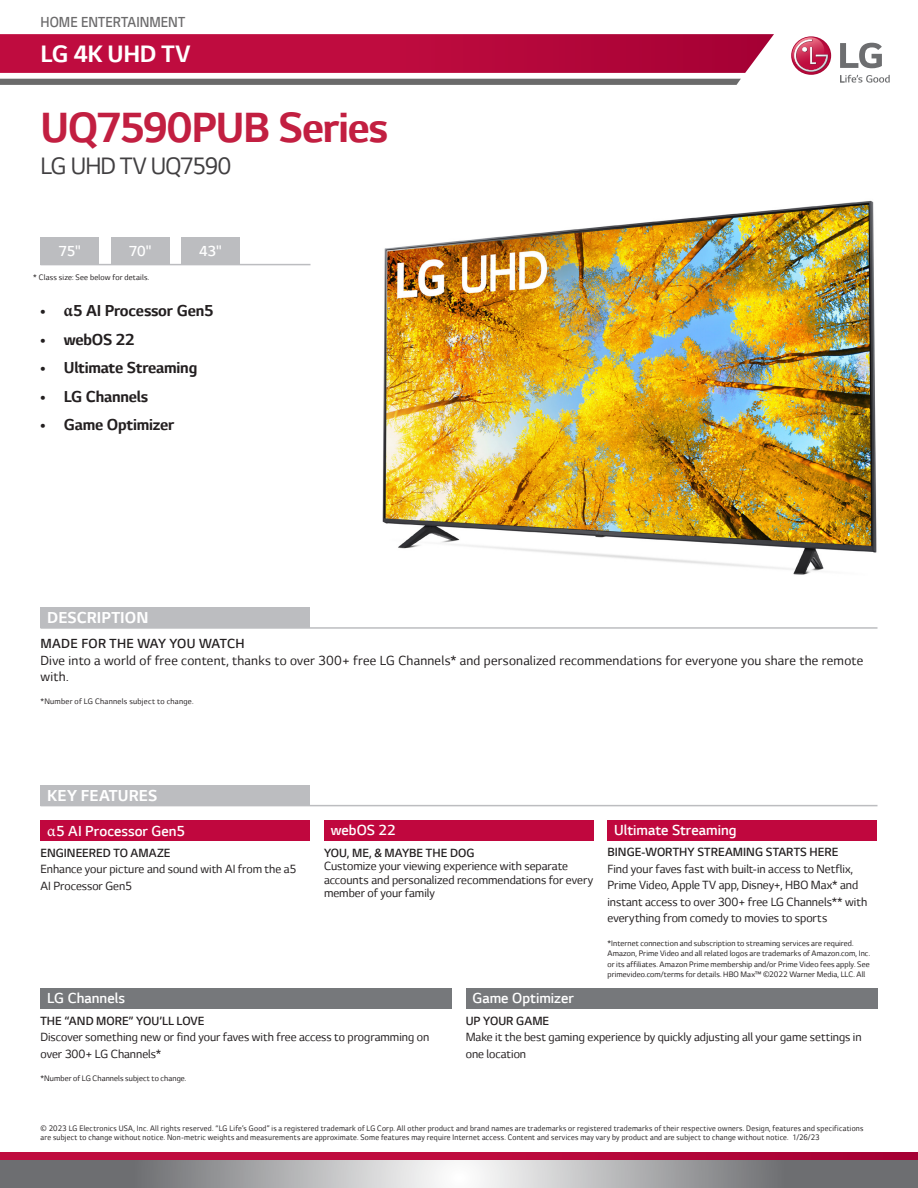
<style>
.page{position:relative;width:918px;height:1188px;background:#fff}
.page>*{position:absolute;margin:0;border:0;box-sizing:border-box;transform-origin:0 0}
.t1{font:700 48px "LG Smart";letter-spacing:-.025em;color:#c21f41}
.t2{font:27px "LG Smart";letter-spacing:-.035em;color:#413f41}
.t3{font:700 27px "LG Smart";letter-spacing:-.015em;color:#fff}
.t4{font:700 18px "LG Smart";letter-spacing:-.01em;color:#231f20}
.HED{font:700 18px "LG Smart";letter-spacing:.005em;color:#fff}
.HED-2{font:300 16.5px "LG Smart";color:#fff}
.t5{font:300 16.5px "LG Smart";color:#6c6b6c;scale:.91 1}
.Body{font:15px/16.5px "LG Smart";letter-spacing:.015em;color:#231f20}
.Body-2{font:300 15px "LG Smart";letter-spacing:.01em;color:#231f20}
.Body-3{font:13.5px/16.5px "LG Smart";color:#231f20}
.Body-4{font:300 13.5px "LG Smart";color:#231f20}
.Legal_text{font:9px/9px "LG Smart";letter-spacing:.03em;color:#231f20;scale:.95 1}
.Body-5{font:9px/10.5px "LG Smart";letter-spacing:.01em;color:#231f20}
.Body-6{font:9px "LG Smart";letter-spacing:.03em;color:#231f20}
.Legal_text-2{font:9px "LG Smart";letter-spacing:.03em;color:#231f20}
.s1{font-family:"Minion Pro"}
.s2{font-family:"Minion Pro";font-weight:400}
</style>
<div class="page">
<svg style="left:0;top:34px;width:774px;height:39px;background:#ba0f41"></svg>
<svg style="left:0;top:79px;width:741px;height:6px;background:#6d6d6d"></svg>
<svg style="left:840px;top:75px;width:50px;height:8px"></svg>
<svg style="left:840px;top:43px;width:42px;height:25px"></svg>
<svg style="left:791px;top:36px;width:40px;height:39px"></svg>
<svg style="left:0;top:1153px;width:918px;height:8px;background:#b51b49"></svg>
<svg style="left:0;top:1161px;width:918px;height:27px;background:#a0a1a3"></svg>
<div style="left:40px;top:608px;width:270px;height:20px;background:#bcbdc0"></div>
<div style="left:40px;top:238px;width:59px;height:27px;background:#bcbdc0"></div>
<div style="left:111px;top:238px;width:59px;height:27px;background:#bcbdc0"></div>
<div style="left:181px;top:238px;width:59px;height:27px;background:#bcbdc0"></div>
<hr style="left:40px;top:627px;width:838px;height:2px;background:#bcbdc0">
<hr style="left:40px;top:264px;width:270px;height:1px;background:#bcbdc0">
<div style="left:40px;top:785px;width:270px;height:20px;background:#bcbdc0"></div>
<hr style="left:40px;top:805px;width:838px;height:1px;background:#bcbdc0">
<div style="left:40px;top:820px;width:270px;height:20px;background:#c0073e"></div>
<img style="left:382px;top:200px;width:495px;height:375px">
<div style="left:40px;top:988px;width:412px;height:20px;background:#76787b"></div>
<div style="left:608px;top:820px;width:270px;height:20px;background:#c0073e"></div>
<div style="left:466px;top:988px;width:412px;height:20px;background:#76787b"></div>
<div style="left:324px;top:820px;width:270px;height:20px;background:#c0073e"></div>
<p class="t5" style="left:40px;top:13px;width:161px">HOME ENTERTAINMENT</p>
<h2 class="t3" style="left:40px;top:38px;width:151px">LG 4K UHD TV</h2>
<p class="t1" style="left:40px;top:101px;width:349px">UQ7590PUB Series</p>
<p class="t2" style="left:40px;top:151px;width:193px">LG UHD TV UQ7590</p>
<p class="HED-2" style="left:59px;top:242px;width:24px">75"</p>
<p class="HED-2" style="left:129px;top:242px;width:25px">70"</p>
<p class="HED-2" style="left:199px;top:242px;width:25px">43"</p>
<p class="Legal_text-2" style="left:33px;top:273px;width:118px">* Class size: See below for details.</p>
<p class="t4" style="left:40px;top:301px;width:175px">• <span class="s1">α</span>5 AI Processor Gen5</p>
<p class="t4" style="left:40px;top:329px;width:96px">• webOS 22</p>
<p class="t4" style="left:40px;top:358px;width:158px">• Ultimate Streaming</p>
<p class="t4" style="left:40px;top:386px;width:109px">• LG Channels</p>
<p class="t4" style="left:40px;top:415px;width:135px">• Game Optimizer</p>
<p class="HED" style="left:47px;top:608px;width:103px">DESCRIPTION</p>
<p class="Body-2" style="left:40px;top:636px;width:206px">MADE FOR THE WAY YOU WATCH</p>
<p class="Body" style="left:40px;top:652px;width:824px">Dive into a world of free content, thanks to over 300+ free LG Channels* and personalized recommendations for everyone you share the remote with.</p>
<p class="Body-6" style="left:40px;top:696px;width:155px">*Number of LG Channels subject to change.</p>
<p class="HED" style="left:47px;top:785px;width:111px">KEY FEATURES</p>
<p class="HED-2" style="left:47px;top:822px;width:139px"><span class="s2">α</span>5 AI Processor Gen5</p>
<p class="HED-2" style="left:331px;top:821px;width:66px">webOS 22</p>
<p class="HED-2" style="left:614px;top:821px;width:124px">Ultimate Streaming</p>
<p class="Body-4" style="left:40px;top:846px;width:132px">ENGINEERED TO AMAZE</p>
<p class="Body-3" style="left:40px;top:861px;width:258px">Enhance your picture and sound with AI from the a5<br>AI Processor Gen5</p>
<p class="Body-4" style="left:324px;top:846px;width:152px">YOU, ME, &amp; MAYBE THE DOG</p>
<p class="Body-3" style="left:324px;top:860px;width:271px;line-height:13.5px">Customize your viewing experience with separate accounts and personalized recommendations for every member of your family</p>
<p class="Body-4" style="left:608px;top:845px;width:232px">BINGE-WORTHY STREAMING STARTS HERE</p>
<p class="Body-3" style="left:608px;top:861px;width:261px">Find your faves fast with built-in access to Netflix, Prime Video, Apple TV app, Disney+, HBO Max* and instant access to over 300+ free LG Channels** with everything from comedy to movies to sports</p>
<p class="Body-5" style="left:608px;top:938px;width:264px">*Internet connection and subscription to streaming services are required.<br>Amazon, Prime Video and all related logos are trademarks of Amazon.com, Inc. or its affiliates. Amazon Prime membership and/or Prime Video fees apply. See primevideo.com/terms for details. HBO Max™ ©2022 Warner Media, LLC. All</p>
<p class="HED-2" style="left:47px;top:989px;width:79px">LG Channels</p>
<p class="HED-2" style="left:472px;top:989px;width:103px">Game Optimizer</p>
<p class="Body-4" style="left:40px;top:1013px;width:166px">THE “AND MORE” YOU’LL LOVE</p>
<p class="Body-3" style="left:40px;top:1029px;width:390px">Discover something new or find your faves with free access to programming on over 300+ LG Channels*</p>
<p class="Body-5" style="left:40px;top:1073px;width:147px">*Number of LG Channels subject to change.</p>
<p class="Body-4" style="left:466px;top:1013px;width:85px">UP YOUR GAME</p>
<p class="Body-3" style="left:466px;top:1029px;width:397px">Make it the best gaming experience by quickly adjusting all your game settings in one location</p>
<p class="Legal_text" style="left:40px;top:1124px;width:868px">© 2023 LG Electronics USA, Inc. All rights reserved. “LG Life’s Good” is a registered trademark of LG Corp. All other product and brand names are trademarks or registered trademarks of their respective owners. Design, features and specifications are subject to change without notice. Non-metric weights and measurements are approximate. Some features may require Internet access. Content and services may vary by product and are subject to change without notice. 1/26/23</p>
</div>
